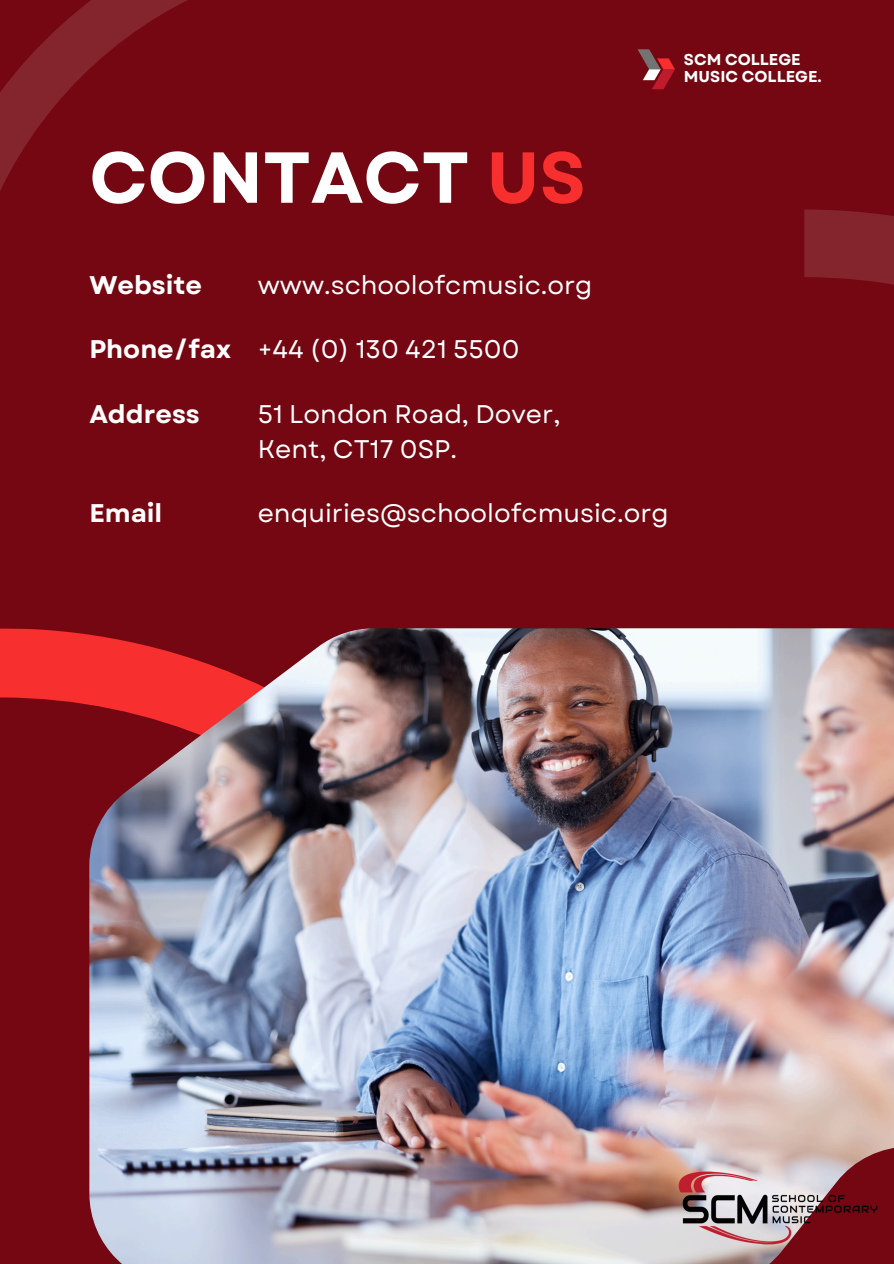
<style>
.page{position:relative;width:894px;height:1264px;background:#fff}
.page>*{position:absolute;margin:0;border:0;box-sizing:border-box;transform-origin:0 0}
.t1{font:700 72px "Garet";color:#fff}
.t2{font:25.5px/34.8px "Garet";color:#fff}
.t3{font:700 25.5px "Garet";color:#fff}
.t4{font:700 15.75px "Garet";color:#fff}
.s1{color:#f7302f}
</style>
<div class="page">
<div style="left:0;top:0;width:893px;height:1263px;background:#740711"></div>
<svg style="left:804px;top:209px;width:89px;height:76px;background:#822029"></svg>
<svg style="left:0;top:0;width:187px;height:191px"></svg>
<svg style="left:637px;top:49px;width:37px;height:40px"></svg>
<svg style="left:0;top:628px;width:89px;height:77px;background:#ea2b2c"></svg>
<img style="left:89px;top:628px;width:804px;height:635px">
<img style="left:670px;top:1164px;width:215px;height:86px">
<h3 class="t1" style="left:89px;top:126px;width:498px">CONTACT <span class="s1">US</span></h3>
<h2 class="t4" style="left:683px;top:49px;width:118px">SCM COLLEGE</h2>
<h3 class="t4" style="left:683px;top:66px;width:139px">MUSIC COLLEGE.</h3>
<h2 class="t3" style="left:89px;top:266px;width:114px">Website</h2>
<h2 class="t2" style="left:258px;top:267px;width:336px">www.schoolofcmusic.org</h2>
<p class="t3" style="left:89px;top:331px;width:144px">Phone/fax</p>
<p class="t2" style="left:258px;top:332px;width:263px">+44 (0) 130 421 5500</p>
<p class="t3" style="left:89px;top:396px;width:112px">Address</p>
<h1 class="t2" style="left:258px;top:397px;width:304px">51 London Road, Dover,<br>Kent, CT17 0SP.</h1>
<h3 class="t3" style="left:89px;top:495px;width:74px">Email</h3>
<p class="t2" style="left:258px;top:496px;width:412px">enquiries@schoolofcmusic.org</p>
</div>
